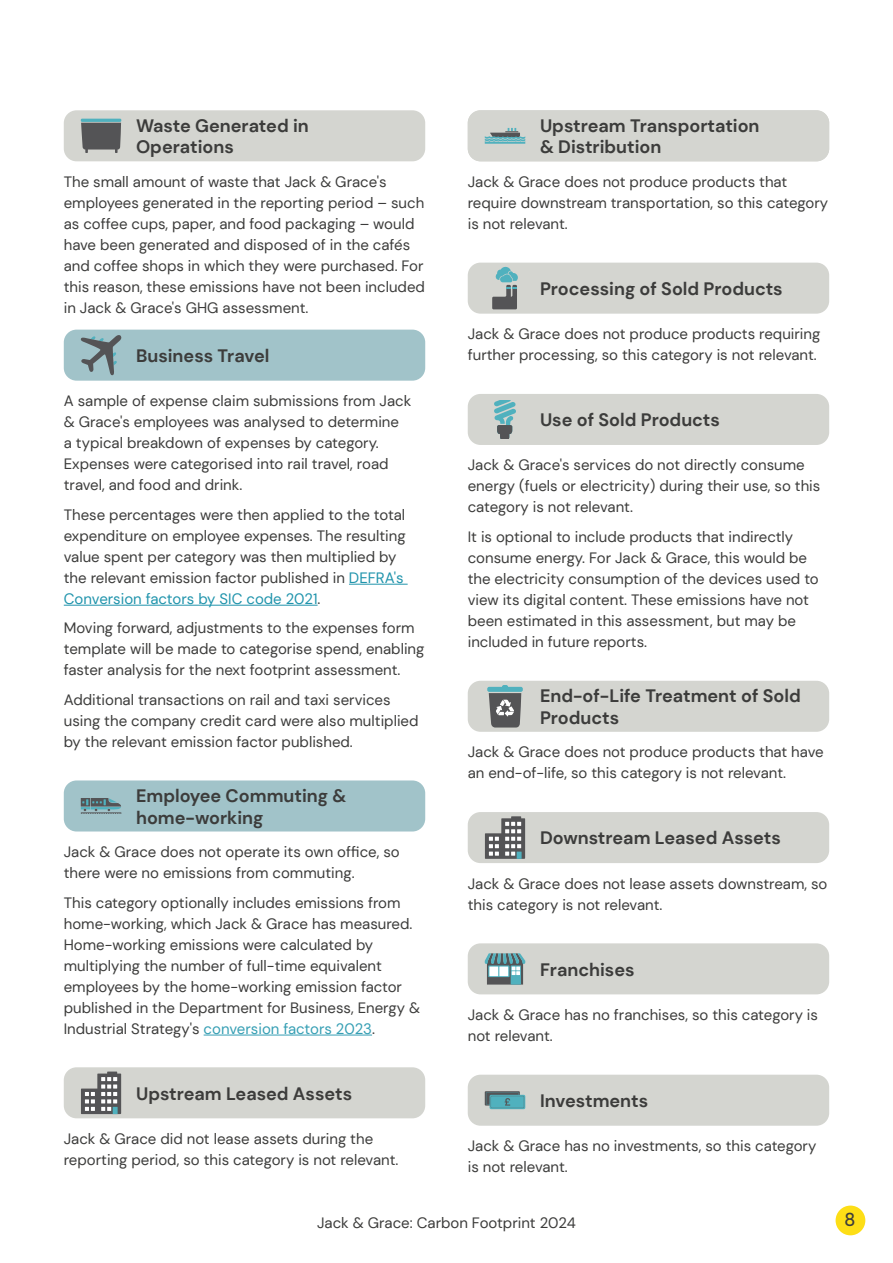
<style>
.page{position:relative;width:893px;height:1263px;background:#fff}
.page>*{position:absolute;margin:0;border:0;box-sizing:border-box;transform-origin:0 0}
.t1{font:700 18px/21.6px "DM Sans";color:#3c3c3b}
.t2{font:500 18px "New Order";color:#3c3c3b}
.t3{font:15px/21px "DM Sans";color:#3c3c3b}
.s1{color:#2094ac}
.s2{color:#369fb4}
</style>
<div class="page">
<hr style="left:349px;top:584px;width:59px;height:1px;background:#2094ac">
<hr style="left:64px;top:605px;width:254px;height:1px;background:#2094ac">
<hr style="left:204px;top:1035px;width:168px;height:1px;background:#369fb4">
<div style="left:64px;top:110px;width:361px;height:51px;background:#d4d5d0;border-radius:13px"></div>
<svg style="left:81px;top:123px;width:40px;height:30px"></svg>
<hr style="left:81px;top:119px;width:40px;height:3px;background:#50b1be">
<div style="left:64px;top:330px;width:361px;height:51px;background:#a1c3c9;border-radius:13px"></div>
<svg style="left:81px;top:335px;width:40px;height:40px"></svg>
<div style="left:64px;top:780px;width:361px;height:51px;background:#a1c3c9;border-radius:13px"></div>
<svg style="left:81px;top:798px;width:40px;height:16px"></svg>
<div style="left:64px;top:1067px;width:361px;height:51px;background:#d4d5d0;border-radius:13px"></div>
<svg style="left:81px;top:1071px;width:40px;height:43px"></svg>
<div style="left:468px;top:110px;width:361px;height:51px;background:#d4d5d0;border-radius:13px"></div>
<svg style="left:485px;top:128px;width:40px;height:16px"></svg>
<div style="left:468px;top:263px;width:361px;height:51px;background:#d4d5d0;border-radius:13px"></div>
<svg style="left:492px;top:267px;width:26px;height:42px"></svg>
<div style="left:468px;top:394px;width:361px;height:51px;background:#d4d5d0;border-radius:13px"></div>
<svg style="left:494px;top:401px;width:22px;height:37px"></svg>
<div style="left:468px;top:681px;width:361px;height:51px;background:#d4d5d0;border-radius:13px"></div>
<svg style="left:487px;top:685px;width:36px;height:42px"></svg>
<div style="left:468px;top:812px;width:361px;height:51px;background:#d4d5d0;border-radius:13px"></div>
<svg style="left:485px;top:816px;width:40px;height:43px"></svg>
<div style="left:468px;top:943px;width:361px;height:51px;background:#d4d5d0;border-radius:13px"></div>
<svg style="left:485px;top:953px;width:40px;height:31px"></svg>
<div style="left:468px;top:1075px;width:361px;height:51px;background:#d4d5d0;border-radius:13px"></div>
<svg style="left:485px;top:1091px;width:35px;height:14px"></svg>
<div style="left:490px;top:1095px;width:35px;height:14px;background:#50a7b3;border-radius:2px"></div>
<svg style="left:486px;top:1092px;width:38px;height:16px"></svg>
<div style="left:836px;top:1205px;width:29px;height:30px;background:#fdde16;border-radius:50%"></div>
<p class="t1" style="left:136px;top:115px;width:174px">Waste Generated in<br>Operations</p>
<p class="t3" style="left:64px;top:171px;width:363px">The small amount of waste that Jack &amp; Grace's employees generated in the reporting period – such as coffee cups, paper, and food packaging – would have been generated and disposed of in the cafés and coffee shops in which they were purchased. For this reason, these emissions have not been included in Jack &amp; Grace's GHG assessment.</p>
<p class="t1" style="left:136px;top:345px;width:135px">Business Travel</p>
<p class="t3" style="left:64px;top:390px;width:349px">A sample of expense claim submissions from Jack &amp; Grace's employees was analysed to determine<br>a typical breakdown of expenses by category.<br>Expenses were categorised into rail travel, road travel, and food and drink.</p>
<p class="t3" style="left:64px;top:504px;width:343px">These percentages were then applied to the total expenditure on employee expenses. The resulting value spent per category was then multiplied by the relevant emission factor published in <span class="s1">DEFRA's Conversion factors by SIC code 2021</span>.</p>
<p class="t3" style="left:64px;top:617px;width:362px">Moving forward, adjustments to the expenses form template will be made to categorise spend, enabling faster analysis for the next footprint assessment.</p>
<p class="t3" style="left:64px;top:689px;width:356px">Additional transactions on rail and taxi services using the company credit card were also multiplied by the relevant emission factor published.</p>
<p class="t1" style="left:136px;top:785px;width:212px">Employee Commuting &amp; home-working</p>
<p class="t3" style="left:64px;top:841px;width:337px">Jack &amp; Grace does not operate its own office, so there were no emissions from commuting.</p>
<p class="t3" style="left:64px;top:892px;width:358px">This category optionally includes emissions from home-working, which Jack &amp; Grace has measured.<br>Home-working emissions were calculated by multiplying the number of full-time equivalent employees by the home-working emission factor published in the Department for Business, Energy &amp; Industrial Strategy's <span class="s2">conversion factors 2023</span>.</p>
<p class="t1" style="left:540px;top:115px;width:246px">Downstream Transportation &amp; Distribution</p>
<p class="t1" style="left:540px;top:115px;width:221px">Upstream Transportation</p>
<p class="t3" style="left:468px;top:171px;width:362px">Jack &amp; Grace does not produce products that require downstream transportation, so this category is not relevant.</p>
<p class="t1" style="left:540px;top:278px;width:244px">Processing of Sold Products</p>
<p class="t3" style="left:468px;top:323px;width:354px">Jack &amp; Grace does not produce products requiring further processing, so this category is not relevant.</p>
<p class="t1" style="left:540px;top:409px;width:181px">Use of Sold Products</p>
<p class="t3" style="left:468px;top:455px;width:354px">Jack &amp; Grace's services do not directly consume energy (fuels or electricity) during their use, so this category is not relevant.</p>
<p class="t3" style="left:468px;top:526px;width:353px">It is optional to include products that indirectly consume energy. For Jack &amp; Grace, this would be the electricity consumption of the devices used to view its digital content. These emissions have not been estimated in this assessment, but may be included in future reports.</p>
<p class="t1" style="left:540px;top:685px;width:262px">End-of-Life Treatment of Sold<br>Products</p>
<p class="t3" style="left:468px;top:741px;width:357px">Jack &amp; Grace does not produce products that have an end-of-life, so this category is not relevant.</p>
<p class="t1" style="left:540px;top:827px;width:242px">Downstream Leased Assets</p>
<p class="t3" style="left:468px;top:873px;width:361px">Jack &amp; Grace does not lease assets downstream, so this category is not relevant.</p>
<p class="t1" style="left:540px;top:958px;width:96px">Franchises</p>
<p class="t3" style="left:468px;top:1004px;width:352px">Jack &amp; Grace has no franchises, so this category is not relevant.</p>
<p class="t1" style="left:136px;top:1082px;width:218px">Upstream Leased Assets</p>
<p class="t3" style="left:64px;top:1128px;width:336px">Jack &amp; Grace did not lease assets during the reporting period, so this category is not relevant.</p>
<p class="t1" style="left:540px;top:1090px;width:110px">Investments</p>
<p class="t3" style="left:468px;top:1135px;width:350px">Jack &amp; Grace has no investments, so this category is not relevant.</p>
<p class="t3" style="left:317px;top:1212px;width:260px">Jack &amp; Grace: Carbon Footprint 2024</p>
<p class="t2" style="left:844px;top:1208px;width:12px">8</p>
</div>
